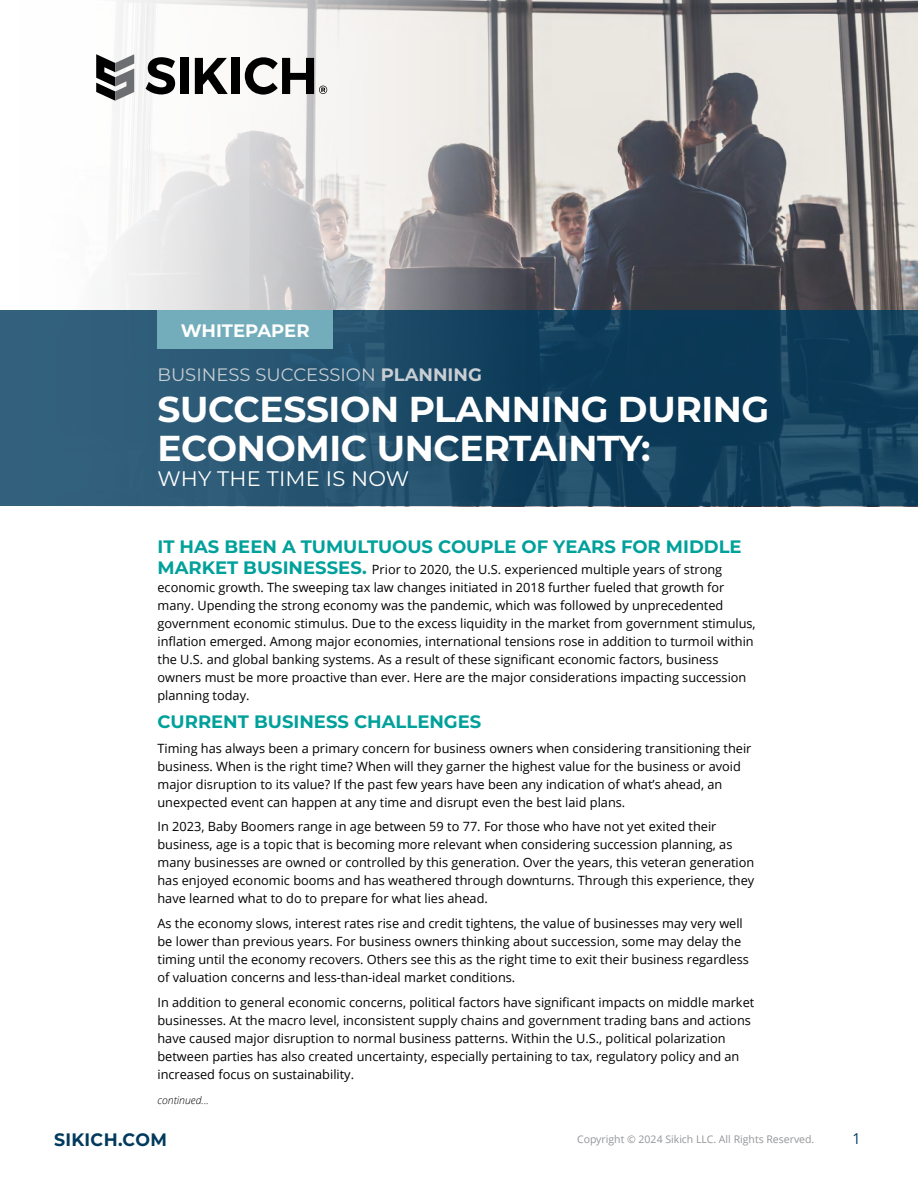
<style>
.page{position:relative;width:918px;height:1188px;background:#fff}
.page>*{position:absolute;margin:0;border:0;box-sizing:border-box;transform-origin:0 0}
.t1{font:700 36px/39px "Montserrat";letter-spacing:-.01em;color:#fff}
.t2{font:21px "Montserrat";letter-spacing:.01em;color:#fff}
.t3{font:700 18px "Montserrat";color:#00a09b}
.t4{font:18px "Montserrat";color:#c9ced3}
.t5{font:700 18px "Montserrat";letter-spacing:.02em;color:#003a5d;scale:.96 1}
.t6{font:700 18px "Montserrat";color:#fff}
.t7{font:15px "Open Sans";color:#003a5d;scale:.96 1}
.t8{font:12.75px/18px "Open Sans";color:#000}
.t9{font:10.5px "Open Sans";color:#939598}
.t10{font:italic 300 10.5px "Open Sans";color:#000}
.s1{font-weight:700}
.s2{font-family:"Montserrat";font-weight:700;font-size:18px;color:#00a09b}
</style>
<div class="page">
<img style="left:114px;top:0;width:804px;height:310px">
<svg style="left:0;top:310px;width:918px;height:196px;background:#1c4a67"></svg>
<svg style="left:146px;top:57px;width:29px;height:37px"></svg>
<div style="left:180px;top:58px;width:9px;height:36px;background:#000"></div>
<svg style="left:195px;top:58px;width:33px;height:36px"></svg>
<div style="left:232px;top:58px;width:8px;height:36px;background:#000"></div>
<svg style="left:245px;top:57px;width:82px;height:38px"></svg>
<svg style="left:96px;top:54px;width:38px;height:47px"></svg>
<div style="left:158px;top:310px;width:175px;height:40px;background:#73adbb"></div>
<h3 class="t6" style="left:181px;top:318px;width:130px">WHITEPAPER</h3>
<h3 class="t4" style="left:158px;top:363px;width:326px">BUSINESS SUCCESSION <span class="s1">PLANNING</span></h3>
<h1 class="t1" style="left:158px;top:388px;width:613px">SUCCESSION PLANNING DURING<br>ECONOMIC UNCERTAINTY:</h1>
<h2 class="t2" style="left:158px;top:465px;width:253px">WHY THE TIME IS NOW</h2>
<h3 class="t3" style="left:158px;top:534px;width:586px">IT HAS BEEN A TUMULTUOUS COUPLE OF YEARS FOR MIDDLE</h3>
<p class="t8" style="left:158px;top:560px;width:600px"><span class="s2">MARKET BUSINESSES.</span> Prior to 2020, the U.S. experienced multiple years of strong economic growth. The sweeping tax law changes initiated in 2018 further fueled that growth for many. Upending the strong economy was the pandemic, which was followed by unprecedented government economic stimulus. Due to the excess liquidity in the market from government stimulus, inflation emerged. Among major economies, international tensions rose in addition to turmoil within the U.S. and global banking systems. As a result of these significant economic factors, business owners must be more proactive than ever. Here are the major considerations impacting succession planning today.</p>
<h3 class="t3" style="left:158px;top:708px;width:325px">CURRENT BUSINESS CHALLENGES</h3>
<p class="t8" style="left:158px;top:739px;width:595px">Timing has always been a primary concern for business owners when considering transitioning their business. When is the right time? When will they garner the highest value for the business or avoid major disruption to its value? If the past few years have been any indication of what’s ahead, an unexpected event can happen at any time and disrupt even the best laid plans.</p>
<p class="t8" style="left:158px;top:817px;width:598px">In 2023, Baby Boomers range in age between 59 to 77. For those who have not yet exited their business, age is a topic that is becoming more relevant when considering succession planning, as many businesses are owned or controlled by this generation. Over the years, this veteran generation has enjoyed economic booms and has weathered through downturns. Through this experience, they have learned what to do to prepare for what lies ahead.</p>
<p class="t8" style="left:158px;top:914px;width:593px">As the economy slows, interest rates rise and credit tightens, the value of businesses may very well be lower than previous years. For business owners thinking about succession, some may delay the timing until the economy recovers. Others see this as the right time to exit their business regardless of valuation concerns and less-than-ideal market conditions.</p>
<p class="t8" style="left:158px;top:993px;width:598px">In addition to general economic concerns, political factors have significant impacts on middle market businesses. At the macro level, inconsistent supply chains and government trading bans and actions have caused major disruption to normal business patterns. Within the U.S., political polarization between parties has also created uncertainty, especially pertaining to tax, regulatory policy and an increased focus on sustainability.</p>
<p class="t10" style="left:158px;top:1093px;width:53px">continued...</p>
<h3 class="t5" style="left:54px;top:1126px;width:119px">SIKICH.COM</h3>
<p class="t7" style="left:852px;top:1129px;width:10px">1</p>
<p class="t9" style="left:577px;top:1132px;width:239px">Copyright © 2024 Sikich LLC. All Rights Reserved.</p>
</div>
